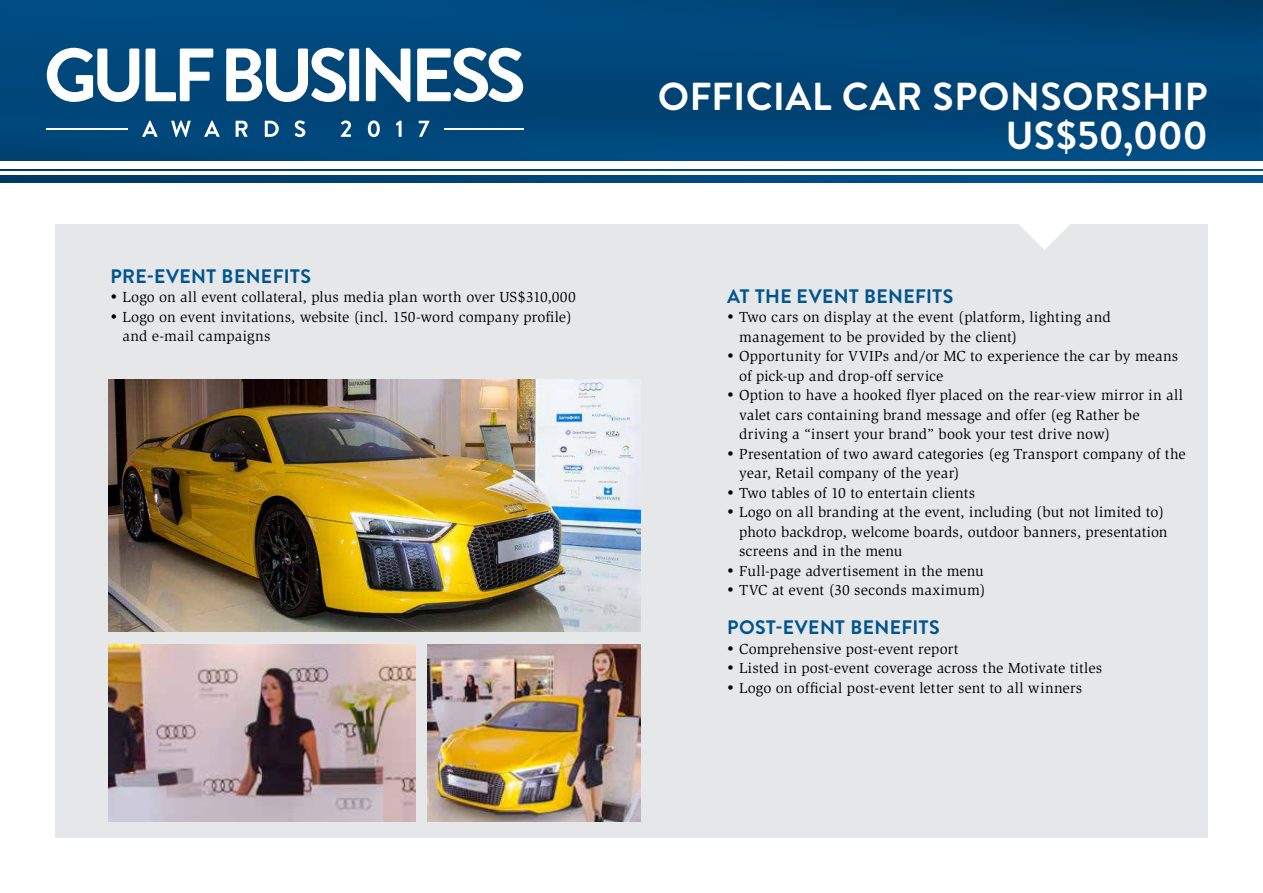
<style>
.page{position:relative;width:1263px;height:893px;background:#fff}
.page>*{position:absolute;margin:0;border:0;box-sizing:border-box;transform-origin:0 0}
.t1{font:700 39px/39px "Brandon Text";letter-spacing:.015em;color:#fff;text-align:right}
.t2{font:700 19.5px "Brandon Text";letter-spacing:.02em;color:#005490}
.t3{font:15px/19.5px "Slimbach";letter-spacing:.005em;color:#000}
</style>
<div class="page">
<img style="left:0;top:0;width:1263px;height:182px">
<div style="left:0;top:162px;width:1263px;height:7px;background:#fff"></div>
<hr style="left:0;top:171px;width:1263px;height:3px;background:#fff">
<svg style="left:226px;top:48px;width:297px;height:54px"></svg>
<svg style="left:47px;top:48px;width:166px;height:54px"></svg>
<hr style="left:47px;top:128px;width:81px;height:1px;background:#fff">
<hr style="left:444px;top:128px;width:79px;height:1px;background:#fff">
<svg style="left:142px;top:120px;width:16px;height:17px"></svg>
<svg style="left:171px;top:120px;width:20px;height:17px"></svg>
<svg style="left:204px;top:120px;width:16px;height:17px"></svg>
<svg style="left:236px;top:121px;width:12px;height:16px"></svg>
<svg style="left:265px;top:121px;width:14px;height:16px"></svg>
<svg style="left:295px;top:120px;width:10px;height:17px"></svg>
<svg style="left:341px;top:120px;width:10px;height:17px"></svg>
<svg style="left:368px;top:120px;width:12px;height:17px"></svg>
<svg style="left:396px;top:121px;width:6px;height:16px"></svg>
<svg style="left:419px;top:121px;width:10px;height:16px"></svg>
<div style="left:55px;top:224px;width:1153px;height:614px;background:#e6e7e8"></div>
<svg style="left:1019px;top:224px;width:51px;height:26px"></svg>
<img style="left:108px;top:379px;width:532px;height:252px">
<img style="left:427px;top:644px;width:213px;height:178px">
<img style="left:108px;top:644px;width:307px;height:178px">
<h2 class="t2" style="left:111px;top:262px;width:202px">PRE-EVENT BENEFITS</h2>
<p class="t3" style="left:111px;top:287px;width:467px">• Logo on all event collateral, plus media plan worth over US$310,000</p>
<p class="t3" style="left:123px;top:307px;width:451px;text-indent:-12px">• Logo on event invitations, website (incl. 150-word company profile) and e-mail campaigns</p>
<h1 class="t1" style="left:658px;top:76px;width:551px">OFFICIAL CAR SPONSORSHIP<br>US$50,000</h1>
<h2 class="t2" style="left:727px;top:282px;width:228px">AT THE EVENT BENEFITS</h2>
<p class="t3" style="left:739px;top:308px;width:373px;text-indent:-12px">• Two cars on display at the event (platform, lighting and management to be provided by the client)</p>
<p class="t3" style="left:739px;top:347px;width:441px;text-indent:-12px">• Opportunity for VVIPs and/or MC to experience the car by means of pick-up and drop-off service</p>
<p class="t3" style="left:739px;top:386px;width:445px;text-indent:-12px">• Option to have a hooked flyer placed on the rear-view mirror in all valet cars containing brand message and offer (eg Rather be driving a “insert your brand” book your test drive now)</p>
<p class="t3" style="left:739px;top:444px;width:448px;text-indent:-12px">• Presentation of two award categories (eg Transport company of the year, Retail company of the year)</p>
<p class="t3" style="left:727px;top:483px;width:250px">• Two tables of 10 to entertain clients</p>
<p class="t3" style="left:739px;top:503px;width:430px;text-indent:-12px">• Logo on all branding at the event, including (but not limited to) photo backdrop, welcome boards, outdoor banners, presentation screens and in the menu</p>
<p class="t3" style="left:727px;top:561px;width:258px">• Full-page advertisement in the menu</p>
<p class="t3" style="left:727px;top:581px;width:260px">• TVC at event (30 seconds maximum)</p>
<h2 class="t2" style="left:727px;top:614px;width:214px">POST-EVENT BENEFITS</h2>
<p class="t3" style="left:727px;top:639px;width:233px">• Comprehensive post-event report</p>
<p class="t3" style="left:727px;top:659px;width:376px">• Listed in post-event coverage across the Motivate titles</p>
<p class="t3" style="left:727px;top:678px;width:356px">• Logo on official post-event letter sent to all winners</p>
</div>
